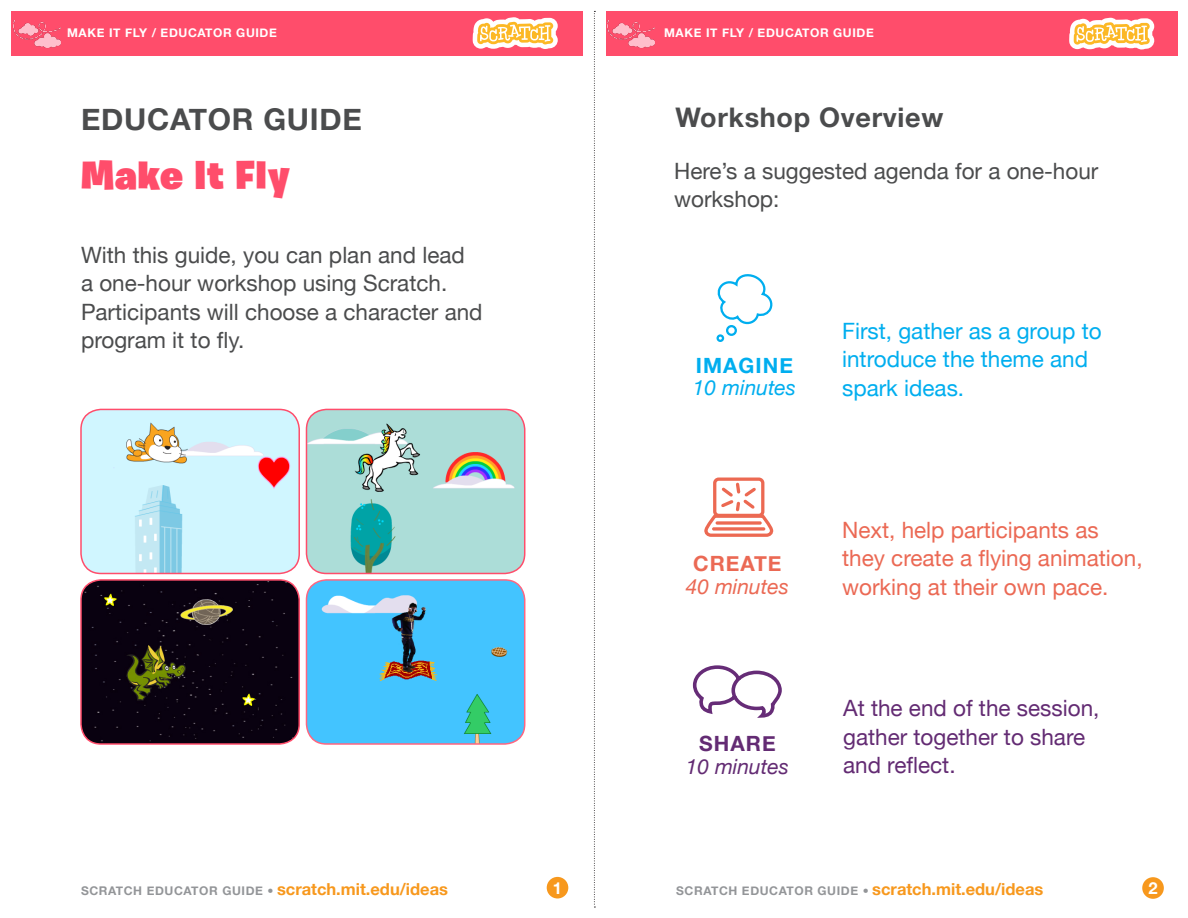
<style>
.page{position:relative;width:1188px;height:918px;background:#fff}
.page>*{position:absolute;margin:0;border:0;box-sizing:border-box;transform-origin:0 0}
.Heading_1{font:900 40.5px "Burbank Big";letter-spacing:.025em;color:#ff4d6b}
.Heading_1-2{font:700 30px "Helvetica Neue";letter-spacing:.025em;color:#4b4c4d}
.Heading_2{font:700 27px "Helvetica Neue";letter-spacing:.025em;color:#4b4c4d}
.Large_Body_Text{font:22.5px/28.5px "Helvetica Neue";color:#4b4c4d}
.Worshop_Text{font:22.5px/28.5px "Helvetica Neue";color:#eb6954}
.Worshop_Text-2{font:22.5px "Helvetica Neue";color:#00aeef}
.Worshop_Text-3{font:22.5px/28.5px "Helvetica Neue";color:#632b73}
.t1{font:italic 21px/22.5px "Helvetica Neue";color:#00aeef}
.t2{font:italic 21px/22.5px "Helvetica Neue";color:#eb6954;text-align:center}
.t3{font:italic 21px/22.5px "Helvetica Neue";color:#632b73;text-align:center}
.t4{font:700 16.5px "Helvetica Neue";color:#f7981d}
.t5{font:700 16.5px "Helvetica Neue";color:#fff}
.t6{font:700 12px "Helvetica Neue";letter-spacing:.05em;color:#939598}
.t7{font:700 12px "Helvetica Neue";letter-spacing:.05em;color:#fff}
.s1{font-weight:700;font-style:normal}
.s2{font-size:16.5px;color:#f7981d}
</style>
<div class="page">
<svg style="left:594px;top:11px;width:1px;height:897px"></svg>
<div style="left:606px;top:11px;width:572px;height:45px;background:#ff4d6b"></div>
<div style="left:11px;top:11px;width:572px;height:45px;background:#ff4d6b"></div>
<img style="left:13px;top:20px;width:48px;height:28px">
<svg style="left:473px;top:17px;width:85px;height:32px;background:#fdcc9b"></svg>
<svg style="left:1069px;top:18px;width:86px;height:31px;background:#fdcf9b"></svg>
<div style="left:547px;top:877px;width:21px;height:21px;background:#f7981d;border-radius:50%"></div>
<div style="left:1142px;top:877px;width:22px;height:22px;background:#f7981d;border-radius:50%"></div>
<img style="left:607px;top:20px;width:48px;height:28px">
<div style="left:713px;top:478px;width:51px;height:39px;border:3px solid #ec6952;border-radius:4px"></div>
<svg style="left:704px;top:481px;width:69px;height:56px"></svg>
<svg style="left:692px;top:665px;width:90px;height:53px"></svg>
<svg style="left:716px;top:274px;width:57px;height:68px"></svg>
<img style="left:81px;top:409px;width:218px;height:164px">
<div style="left:80px;top:409px;width:220px;height:165px;border:2px solid #ff4d6b;border-radius:20px"></div>
<img style="left:306px;top:409px;width:219px;height:164px">
<div style="left:306px;top:409px;width:219px;height:165px;border:2px solid #ff4d6b;border-radius:20px"></div>
<img style="left:83px;top:581px;width:216px;height:161px">
<div style="left:80px;top:579px;width:220px;height:166px;border:2px solid #ff4d6b;border-radius:20px"></div>
<img style="left:306px;top:580px;width:219px;height:164px">
<div style="left:306px;top:579px;width:219px;height:166px;border:2px solid #ff6680;border-radius:20px"></div>
<p class="t7" style="left:67px;top:25px;width:211px">MAKE IT FLY / EDUCATOR GUIDE</p>
<p class="t7" style="left:664px;top:25px;width:211px">MAKE IT FLY / EDUCATOR GUIDE</p>
<p class="Heading_1-2" style="left:81px;top:100px;width:282px">EDUCATOR GUIDE</p>
<p class="Heading_2" style="left:676px;top:101px;width:269px">Workshop Overview</p>
<p class="Heading_1" style="left:81px;top:150px;width:210px">Make It Fly</p>
<p class="Large_Body_Text" style="left:81px;top:240px;width:403px">With this guide, you can plan and lead<br>a one-hour workshop using Scratch.<br>Participants will choose a character and program it to fly.</p>
<p class="Large_Body_Text" style="left:674px;top:156px;width:426px">Here’s a suggested agenda for a one-hour workshop:</p>
<p class="t1" style="left:693px;top:354px;width:105px"><span class="s1">IMAGINE<br></span>10 minutes</p>
<p class="Worshop_Text-2" style="left:842px;top:317px;width:261px">First, gather as a group to</p>
<p class="Worshop_Text-2" style="left:842px;top:346px;width:247px">introduce the theme and</p>
<p class="Worshop_Text-2" style="left:842px;top:375px;width:124px">spark ideas.</p>
<p class="t2" style="left:686px;top:552px;width:105px"><span class="s1">CREATE<br></span>40 minutes</p>
<p class="t3" style="left:686px;top:732px;width:105px"><span class="s1">SHARE<br></span>10 minutes</p>
<p class="Worshop_Text" style="left:842px;top:515px;width:302px">Next, help participants as they create a flying animation, working at their own pace.</p>
<p class="Worshop_Text-3" style="left:843px;top:694px;width:258px">At the end of the session, gather together to share and reflect.</p>
<p class="t5" style="left:553px;top:878px;width:11px">1</p>
<p class="t5" style="left:1148px;top:878px;width:11px">2</p>
<p class="t4" style="left:277px;top:879px;width:173px">scratch.mit.edu/ideas</p>
<p class="t6" style="left:676px;top:883px;width:369px">SCRATCH EDUCATOR GUIDE • <span class="s2">scratch.mit.edu/ideas</span></p>
<p class="t6" style="left:81px;top:883px;width:194px">SCRATCH EDUCATOR GUIDE •</p>
</div>
